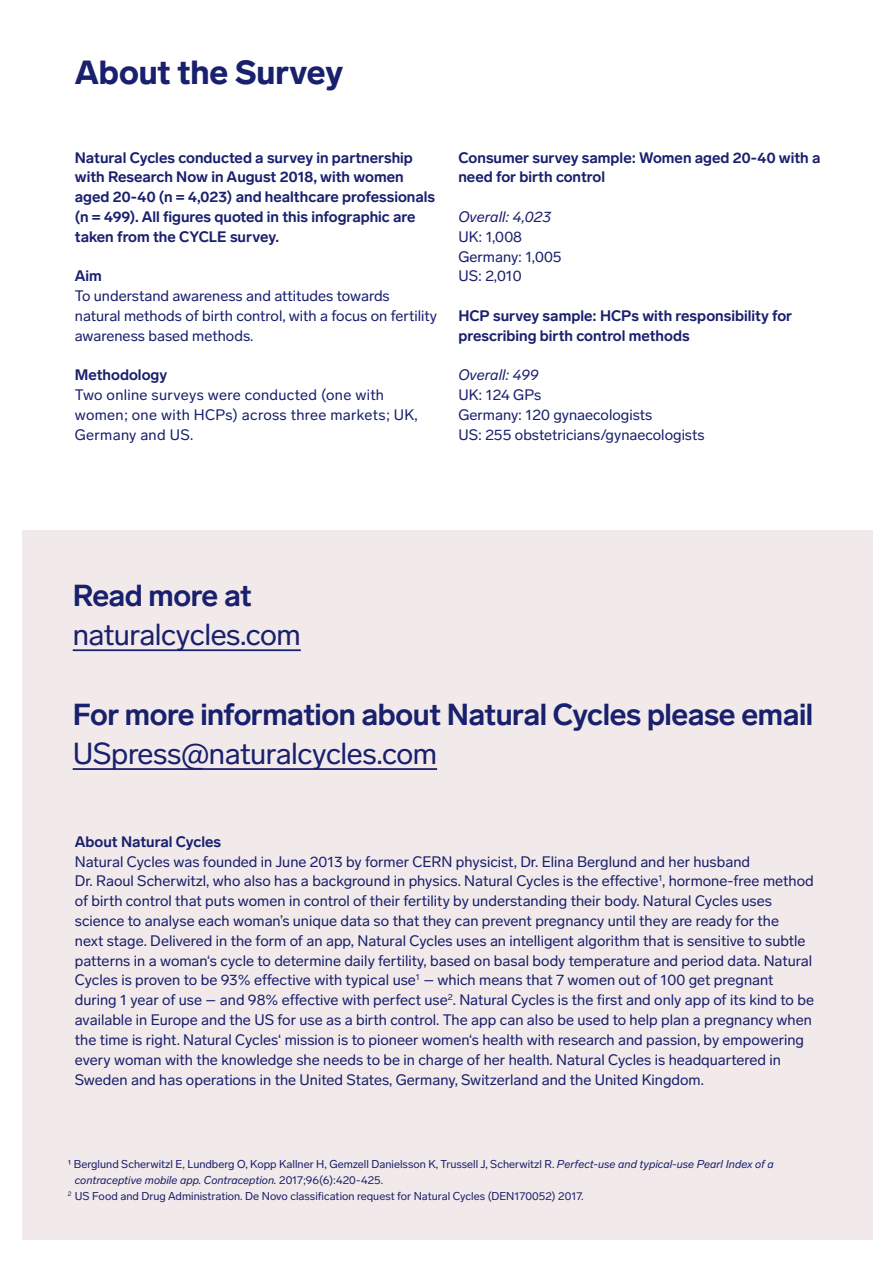
<style>
.page{position:relative;width:893px;height:1263px;background:#fff}
.page>*{position:absolute;margin:0;border:0;box-sizing:border-box;transform-origin:0 0}
.t1{font:900 33px "Lab Grotesque";letter-spacing:-.005em;color:#19206d}
.t2{font:700 30px "Lab Grotesque";letter-spacing:-.015em;color:#19206d}
.t3{font:30px "Lab Grotesque";letter-spacing:-.015em;color:#19206d}
.t4{font:15px/19.8px "Lab Grotesque";color:#19206d}
.t5{font:700 15px/19.8px "Lab Grotesque";color:#19206d}
.t6{font:15px/19.8px "Lab Grotesque";letter-spacing:.02em;color:#19206d}
.t7{font:italic 15px "Lab Grotesque";color:#19206d}
.t8{font:11.25px "Lab Grotesque";color:#19206d}
.t9{font:italic 11.25px "Lab Grotesque";color:#19206d}
.s1{font-style:italic}
.s2{font-style:normal}
</style>
<div class="page">
<div style="left:23px;top:530px;width:850px;height:710px;background:#f2eaea"></div>
<hr style="left:73px;top:649px;width:228px;height:2px;background:#19206d">
<hr style="left:73px;top:768px;width:364px;height:2px;background:#19206d">
<h1 class="t1" style="left:75px;top:53px;width:270px">About the Survey</h1>
<p class="t5" style="left:75px;top:148px;width:362px">Natural Cycles conducted a survey in partnership with Research Now in August 2018, with women aged 20-40 (n = 4,023) and healthcare professionals (n = 499). All figures quoted in this infographic are taken from the CYCLE survey.</p>
<p class="t5" style="left:75px;top:266px;width:29px">Aim</p>
<p class="t4" style="left:75px;top:286px;width:364px">To understand awareness and attitudes towards natural methods of birth control, with a focus on fertility awareness based methods.</p>
<p class="t5" style="left:75px;top:365px;width:94px">Methodology</p>
<p class="t6" style="left:75px;top:385px;width:345px">Two online surveys were conducted (one with women; one with HCPs) across three markets; UK,<br>Germany and US.</p>
<p class="t5" style="left:458px;top:148px;width:364px">Consumer survey sample: Women aged 20-40 with a need for birth control</p>
<p class="t7" style="left:458px;top:208px;width:94px">Overall: 4,023</p>
<p class="t4" style="left:458px;top:227px;width:105px">UK: 1,008<br>Germany: 1,005<br>US: 2,010</p>
<p class="t5" style="left:458px;top:306px;width:335px">HCP survey sample: HCPs with responsibility for prescribing birth control methods</p>
<p class="t7" style="left:458px;top:366px;width:82px">Overall: 499</p>
<p class="t4" style="left:458px;top:385px;width:248px">UK: 124 GPs<br>Germany: 120 gynaecologists<br>US: 255 obstetricians/gynaecologists</p>
<h2 class="t2" style="left:73px;top:577px;width:180px">Read more at</h2>
<h2 class="t3" style="left:73px;top:617px;width:230px">naturalcycles.com</h2>
<h2 class="t2" style="left:73px;top:696px;width:742px">For more information about Natural Cycles please email</h2>
<h2 class="t3" style="left:73px;top:736px;width:366px">USpress@naturalcycles.com</h2>
<p class="t5" style="left:75px;top:832px;width:148px">About Natural Cycles</p>
<p class="t4" style="left:75px;top:852px;width:741px">Natural Cycles was founded in June 2013 by former CERN physicist, Dr. Elina Berglund and her husband<br>Dr. Raoul Scherwitzl, who also has a background in physics. Natural Cycles is the effective<sup>1</sup>, hormone-free method of birth control that puts women in control of their fertility by understanding their body. Natural Cycles uses science to analyse each woman’s unique data so that they can prevent pregnancy until they are ready for the<br>next stage. Delivered in the form of an app, Natural Cycles uses an intelligent algorithm that is sensitive to subtle patterns in a woman‘s cycle to determine daily fertility, based on basal body temperature and period data. Natural Cycles is proven to be 93% effective with typical use<sup>1</sup> – which means that 7 women out of 100 get pregnant during 1 year of use – and 98% effective with perfect use<sup>2</sup>. Natural Cycles is the first and only app of its kind to be available in Europe and the US for use as a birth control. The app can also be used to help plan a pregnancy when the time is right. Natural Cycles‘ mission is to pioneer women‘s health with research and passion, by empowering every woman with the knowledge she needs to be in charge of her health. Natural Cycles is headquartered in Sweden and has operations in the United States, Germany, Switzerland and the United Kingdom.</p>
<p class="t8" style="left:68px;top:1158px;width:708px">1 Berglund Scherwitzl E, Lundberg O, Kopp Kallner H, Gemzell Danielsson K, Trussell J, Scherwitzl R. <span class="s1">Perfect-use and typical-use Pearl Index of a</span></p>
<p class="t9" style="left:75px;top:1173px;width:310px">contraceptive mobile app. Contraception. <span class="s2">2017;96(6):420-425.</span></p>
<p class="t8" style="left:68px;top:1189px;width:517px"><sup>2</sup> US Food and Drug Administration. De Novo classification request for Natural Cycles (DEN170052) 2017.</p>
</div>
